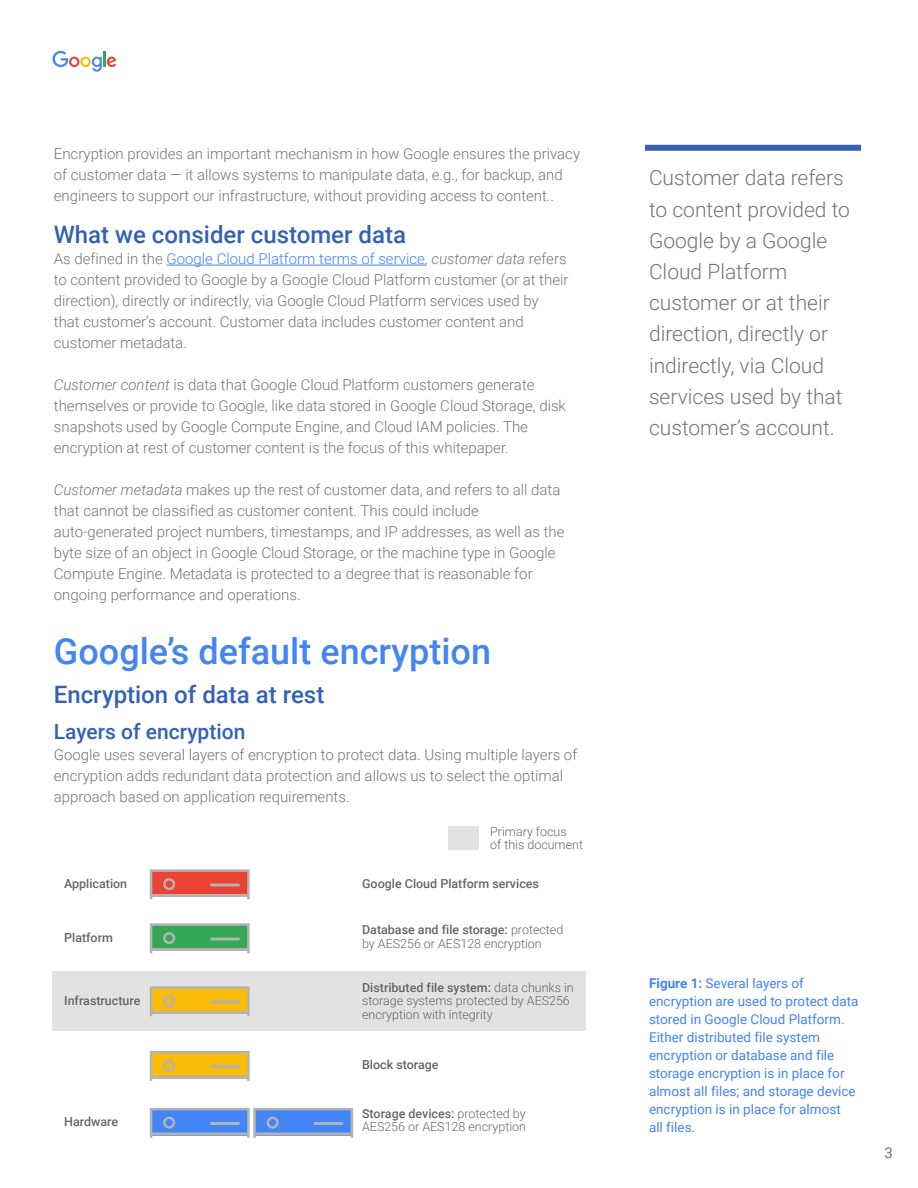
<style>
.page{position:relative;width:918px;height:1188px;background:#fff}
.page>*{position:absolute;margin:0;border:0;box-sizing:border-box;transform-origin:0 0}
.t1{font:500 36px "Roboto";color:#4285f4}
.t2{font:500 24px "Roboto";color:#3362b5}
.t3{font:300 21px/31.2px "Roboto";color:#757575}
.t4{font:500 21px "Roboto";color:#3362b5}
.t5{font:300 15px/21px "Roboto";color:#757575}
.t6{font:15px "Roboto";color:#757575}
.t7{font:13.5px/18px "Roboto";color:#4285f4}
.t8{font:300 12.45px/13.5px "Roboto";color:#666}
.t9{font:500 12.45px "Roboto";color:#666}
.s1{color:#4285f4}
.s2{font-style:italic}
.s3{font-weight:500}
.s4{font-weight:700}
</style>
<div class="page">
<hr style="left:167px;top:265px;width:258px;height:1px;background:#4285f4">
<svg style="left:52px;top:51px;width:64px;height:21px"></svg>
<div style="left:645px;top:145px;width:216px;height:6px;background:#3362b5"></div>
<div style="left:52px;top:971px;width:534px;height:60px;background:#e2e2e2"></div>
<div style="left:448px;top:826px;width:31px;height:24px;background:#e2e2e2"></div>
<div style="left:151px;top:1109px;width:97px;height:26px;background:#4285f4"></div>
<hr style="left:212px;top:1122px;width:26px;height:3px;background:#b3b3b3">
<div style="left:163px;top:1117px;width:12px;height:12px;border:2px solid #b3b3b3;border-radius:50%"></div>
<div style="left:150px;top:1108px;width:100px;height:31px;border:2px solid #b3b3b3"></div>
<svg style="left:152px;top:1132px;width:97px;height:4px"></svg>
<div style="left:151px;top:1052px;width:97px;height:26px;background:#fbbc05"></div>
<hr style="left:212px;top:1065px;width:26px;height:3px;background:#b3b3b3">
<div style="left:163px;top:1060px;width:12px;height:12px;border:2px solid #b3b3b3;border-radius:50%"></div>
<div style="left:150px;top:1051px;width:100px;height:31px;border:2px solid #b3b3b3"></div>
<hr style="left:152px;top:1076px;width:97px;height:2px;background:#b3b3b3">
<div style="left:151px;top:988px;width:97px;height:26px;background:#fbbc05"></div>
<svg style="left:212px;top:1000px;width:26px;height:4px"></svg>
<div style="left:163px;top:995px;width:12px;height:12px;border:2px solid #b3b3b3;border-radius:50%"></div>
<div style="left:150px;top:986px;width:100px;height:32px;border:2px solid #b3b3b3"></div>
<hr style="left:152px;top:1011px;width:97px;height:3px;background:#b3b3b3">
<div style="left:151px;top:925px;width:97px;height:26px;background:#34a853"></div>
<hr style="left:212px;top:938px;width:26px;height:2px;background:#b3b3b3">
<div style="left:163px;top:932px;width:12px;height:12px;border:2px solid #b3b3b3;border-radius:50%"></div>
<div style="left:150px;top:923px;width:100px;height:32px;border:2px solid #b3b3b3"></div>
<hr style="left:152px;top:948px;width:97px;height:3px;background:#b3b3b3">
<div style="left:151px;top:871px;width:97px;height:26px;background:#ea4335"></div>
<hr style="left:212px;top:884px;width:26px;height:2px;background:#b3b3b3">
<div style="left:163px;top:878px;width:12px;height:12px;border:2px solid #b3b3b3;border-radius:50%"></div>
<div style="left:150px;top:869px;width:100px;height:32px;border:2px solid #b3b3b3"></div>
<hr style="left:152px;top:894px;width:97px;height:3px;background:#b3b3b3">
<div style="left:255px;top:1109px;width:97px;height:26px;background:#4285f4"></div>
<hr style="left:315px;top:1122px;width:27px;height:3px;background:#b3b3b3">
<div style="left:267px;top:1117px;width:12px;height:12px;border:2px solid #b3b3b3;border-radius:50%"></div>
<div style="left:253px;top:1108px;width:100px;height:31px;border:2px solid #b3b3b3"></div>
<svg style="left:255px;top:1132px;width:97px;height:4px"></svg>
<p class="t5" style="left:54px;top:143px;width:528px">Encryption provides an important mechanism in how Google ensures the privacy of customer data — it allows systems to manipulate data, e.g., for backup, and engineers to support our infrastructure, without providing access to content..</p>
<h2 class="t2" style="left:54px;top:218px;width:354px">What we consider customer data</h2>
<p class="t5" style="left:54px;top:248px;width:516px">As defined in the <span class="s1">Google Cloud Platform terms of service</span>, <span class="s2">customer data</span> refers to content provided to Google by a Google Cloud Platform customer (or at their direction), directly or indirectly, via Google Cloud Platform services used by<br>that customer’s account. Customer data includes customer content and customer metadata.</p>
<p class="t5" style="left:54px;top:374px;width:514px"><span class="s2">Customer content</span> is data that Google Cloud Platform customers generate themselves or provide to Google, like data stored in Google Cloud Storage, disk snapshots used by Google Compute Engine, and Cloud IAM policies. The encryption at rest of customer content is the focus of this whitepaper.</p>
<p class="t5" style="left:54px;top:479px;width:512px"><span class="s2">Customer metadata</span> makes up the rest of customer data, and refers to all data that cannot be classified as customer content. This could include auto-generated project numbers, timestamps, and IP addresses, as well as the byte size of an object in Google Cloud Storage, or the machine type in Google Compute Engine. Metadata is protected to a degree that is reasonable for ongoing performance and operations.</p>
<h1 class="t1" style="left:54px;top:626px;width:439px">Google’s default encryption</h1>
<h2 class="t2" style="left:54px;top:678px;width:272px">Encryption of data at rest</h2>
<h3 class="t4" style="left:54px;top:717px;width:193px">Layers of encryption</h3>
<p class="t5" style="left:54px;top:744px;width:525px">Google uses several layers of encryption to protect data. Using multiple layers of encryption adds redundant data protection and allows us to select the optimal approach based on application requirements.</p>
<p class="t8" style="left:490px;top:824px;width:94px">Primary focus<br>of this document</p>
<p class="t9" style="left:64px;top:875px;width:65px">Application</p>
<p class="t9" style="left:362px;top:875px;width:178px">Google Cloud Platform services</p>
<p class="t9" style="left:64px;top:929px;width:50px">Platform</p>
<p class="t9" style="left:64px;top:992px;width:78px">Infrastructure</p>
<p class="t9" style="left:64px;top:1112px;width:55px">Hardware</p>
<p class="t8" style="left:362px;top:923px;width:203px"><span class="s3">Database and file storage:</span> protected by AES256 or AES128 encryption</p>
<p class="t8" style="left:362px;top:980px;width:213px"><span class="s3">Distributed file system:</span> data chunks in storage systems protected by AES256 encryption with integrity</p>
<p class="t9" style="left:362px;top:1056px;width:78px">Block storage</p>
<p class="t8" style="left:362px;top:1106px;width:165px"><span class="s3">Storage devices:</span> protected by<br>AES256 or AES128 encryption</p>
<h3 class="t3" style="left:649px;top:161px;width:203px">Customer data refers to content provided to<br>Google by a Google<br>Cloud Platform customer or at their direction, directly or indirectly, via Cloud services used by that customer’s account.</h3>
<p class="t7" style="left:649px;top:974px;width:211px"><span class="s4">Figure 1:</span> Several layers of encryption are used to protect data stored in Google Cloud Platform.<br>Either distributed file system encryption or database and file storage encryption is in place for almost all files; and storage device encryption is in place for almost<br>all files.</p>
<p class="t6" style="left:885px;top:1143px;width:10px">3</p>
</div>
